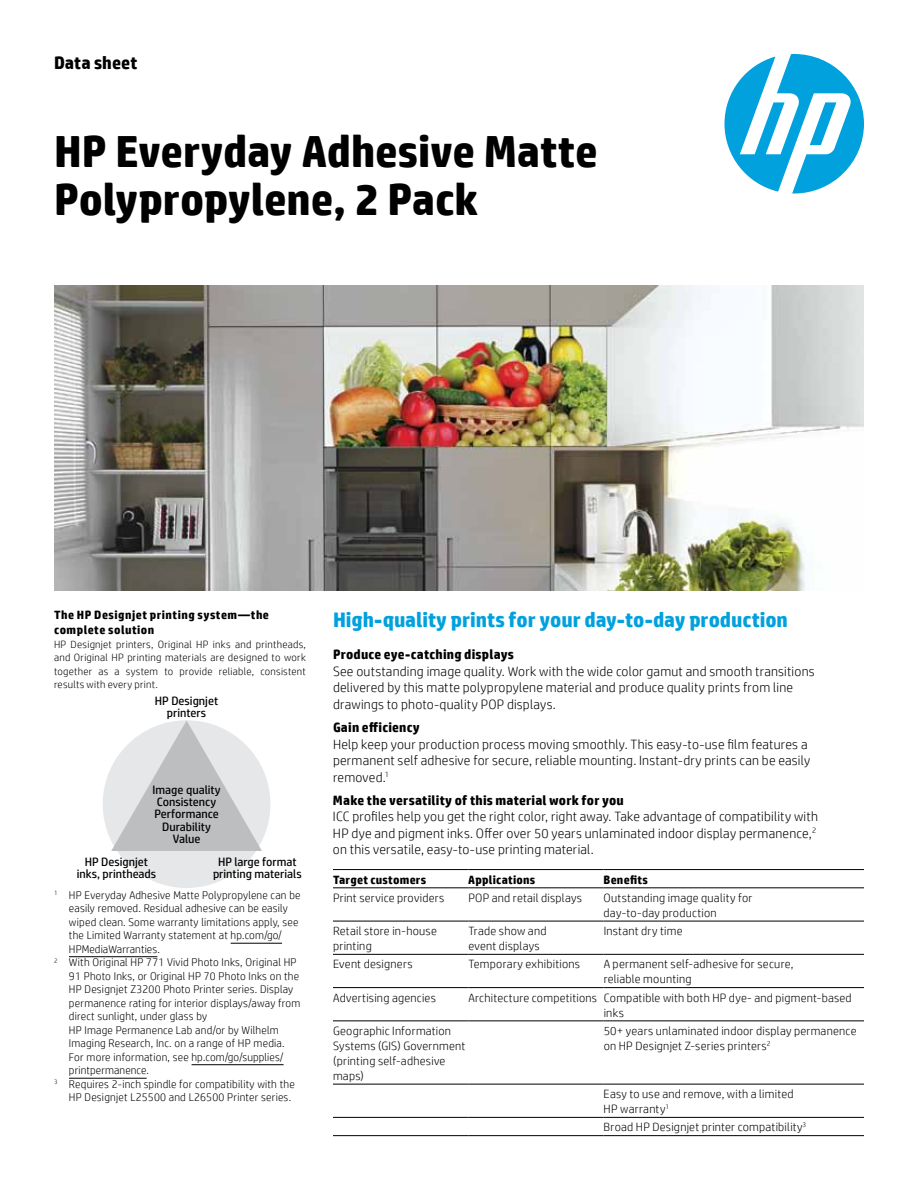
<style>
.page{position:relative;width:918px;height:1188px;background:#fff}
.page>*{position:absolute;margin:0;border:0;box-sizing:border-box;transform-origin:0 0}
.t1{font:700 45px/48px "HP Simplified";letter-spacing:-.005em;color:#000}
.t2{font:700 21px "HP Simplified";letter-spacing:-.005em;color:#00a1dd}
.t3{font:700 18px "HP Simplified";color:#000}
.t4{font:300 13.5px/16.5px "HP Simplified";letter-spacing:.015em;color:#000}
.t5{font:700 13.5px "HP Simplified";letter-spacing:.015em;color:#000}
.t6{font:12.15px/12.1px "HP Simplified";color:#000;text-align:center}
.t7{font:300 12px/15px "HP Simplified";letter-spacing:.02em;color:#000}
.t8{font:700 12px/15px "HP Simplified";letter-spacing:.035em;color:#000}
.t9{font:300 11.25px "HP Simplified";letter-spacing:.02em;color:#000}
.t10{font:300 10.5px/13.5px "HP Simplified";letter-spacing:.025em;color:#000;text-align:justify}
</style>
<div class="page">
<img style="left:54px;top:286px;width:810px;height:305px">
<svg style="left:725px;top:54px;width:139px;height:140px"></svg>
<div style="left:103px;top:720px;width:167px;height:168px;background:#e6e7e8;border-radius:50%"></div>
<svg style="left:111px;top:720px;width:151px;height:131px"></svg>
<hr style="left:231px;top:943px;width:51px;height:1px;background:#000">
<hr style="left:69px;top:956px;width:88px;height:1px;background:#000">
<hr style="left:192px;top:1064px;width:92px;height:1px;background:#000">
<hr style="left:69px;top:1078px;width:78px;height:1px;background:#000">
<hr style="left:333px;top:869px;width:135px;height:1px;background:#000">
<hr style="left:468px;top:869px;width:136px;height:1px;background:#000">
<hr style="left:604px;top:869px;width:260px;height:1px;background:#000">
<hr style="left:333px;top:888px;width:135px;height:1px;background:#000">
<hr style="left:468px;top:888px;width:136px;height:1px;background:#000">
<hr style="left:604px;top:888px;width:260px;height:1px;background:#000">
<hr style="left:333px;top:921px;width:135px;height:1px;background:#000">
<hr style="left:468px;top:921px;width:136px;height:1px;background:#000">
<hr style="left:604px;top:921px;width:260px;height:1px;background:#000">
<hr style="left:333px;top:954px;width:135px;height:1px;background:#000">
<hr style="left:468px;top:954px;width:136px;height:1px;background:#000">
<hr style="left:604px;top:954px;width:260px;height:1px;background:#000">
<hr style="left:333px;top:987px;width:135px;height:1px;background:#000">
<hr style="left:468px;top:987px;width:136px;height:1px;background:#000">
<hr style="left:604px;top:987px;width:260px;height:1px;background:#000">
<hr style="left:333px;top:1021px;width:135px;height:1px;background:#000">
<hr style="left:468px;top:1021px;width:136px;height:1px;background:#000">
<hr style="left:604px;top:1021px;width:260px;height:1px;background:#000">
<hr style="left:333px;top:1084px;width:135px;height:1px;background:#000">
<hr style="left:468px;top:1084px;width:136px;height:1px;background:#000">
<hr style="left:604px;top:1084px;width:260px;height:1px;background:#000">
<hr style="left:333px;top:1117px;width:135px;height:1px;background:#000">
<hr style="left:468px;top:1117px;width:136px;height:1px;background:#000">
<hr style="left:604px;top:1117px;width:260px;height:1px;background:#000">
<hr style="left:333px;top:1135px;width:135px;height:1px;background:#000">
<hr style="left:468px;top:1135px;width:136px;height:1px;background:#000">
<hr style="left:604px;top:1135px;width:260px;height:1px;background:#000">
<h3 class="t3" style="left:54px;top:51px;width:85px">Data sheet</h3>
<h1 class="t1" style="left:54px;top:127px;width:545px">HP Everyday Adhesive Matte<br>Polypropylene, 2 Pack</h1>
<p class="t8" style="left:54px;top:608px;width:217px">The HP Designjet printing system—the complete solution</p>
<p class="t10" style="left:54px;top:637px;width:253px">HP Designjet printers, Original HP inks and printheads, and Original HP printing materials are designed to work together as a system to provide reliable, consistent results with every print.</p>
<p class="t6" style="left:155px;top:694px;width:65px">HP Designjet printers</p>
<p class="t6" style="left:153px;top:784px;width:69px">Image quality<br>Consistency<br>Performance<br>Durability<br>Value</p>
<p class="t6" style="left:77px;top:855px;width:81px">HP Designjet inks, printheads</p>
<p class="t6" style="left:213px;top:855px;width:90px">HP large format printing materials</p>
<p class="t9" style="left:54px;top:888px;width:248px"><sup>1</sup> HP Everyday Adhesive Matte Polypropylene can be</p>
<p class="t9" style="left:69px;top:901px;width:220px">easily removed. Residual adhesive can be easily</p>
<p class="t9" style="left:69px;top:915px;width:231px">wiped clean. Some warranty limitations apply, see</p>
<p class="t9" style="left:69px;top:928px;width:215px">the Limited Warranty statement at hp.com/go/</p>
<p class="t9" style="left:69px;top:942px;width:92px">HPMediaWarranties.</p>
<p class="t9" style="left:54px;top:955px;width:244px"><sup>2</sup> With Original HP 771 Vivid Photo Inks, Original HP</p>
<p class="t9" style="left:69px;top:969px;width:232px">91 Photo Inks, or Original HP 70 Photo Inks on the</p>
<p class="t9" style="left:69px;top:982px;width:226px">HP Designjet Z3200 Photo Printer series. Display</p>
<p class="t9" style="left:69px;top:996px;width:233px">permanence rating for interior displays/away from</p>
<p class="t9" style="left:69px;top:1009px;width:140px">direct sunlight, under glass by</p>
<p class="t9" style="left:69px;top:1023px;width:211px">HP Image Permanence Lab and/or by Wilhelm</p>
<p class="t9" style="left:69px;top:1036px;width:217px">Imaging Research, Inc. on a range of HP media.</p>
<p class="t9" style="left:69px;top:1050px;width:216px">For more information, see hp.com/go/supplies/</p>
<p class="t9" style="left:69px;top:1063px;width:82px">printpermanence.</p>
<p class="t9" style="left:54px;top:1077px;width:242px"><sup>3</sup> Requires 2-inch spindle for compatibility with the</p>
<p class="t9" style="left:69px;top:1090px;width:224px">HP Designjet L25500 and L26500 Printer series.</p>
<h2 class="t2" style="left:333px;top:606px;width:456px">High-quality prints for your day-to-day production</h2>
<p class="t5" style="left:333px;top:646px;width:183px">Produce eye-catching displays</p>
<p class="t4" style="left:333px;top:663px;width:483px">See outstanding image quality. Work with the wide color gamut and smooth transitions delivered by this matte polypropylene material and produce quality prints from line drawings to photo-quality POP displays.</p>
<p class="t5" style="left:333px;top:719px;width:88px">Gain efficiency</p>
<p class="t4" style="left:333px;top:735px;width:479px">Help keep your production process moving smoothly. This easy-to-use film features a permanent self adhesive for secure, reliable mounting. Instant-dry prints can be easily removed.<sup>1</sup></p>
<p class="t5" style="left:333px;top:791px;width:292px">Make the versatility of this material work for you</p>
<p class="t4" style="left:333px;top:808px;width:486px">ICC profiles help you get the right color, right away. Take advantage of compatibility with<br>HP dye and pigment inks. Offer over 50 years unlaminated indoor display permanence,<sup>2 </sup>on this versatile, easy-to-use printing material.</p>
<p class="t8" style="left:333px;top:872px;width:95px">Target customers</p>
<p class="t8" style="left:468px;top:872px;width:69px">Applications</p>
<p class="t8" style="left:604px;top:872px;width:46px">Benefits</p>
<p class="t7" style="left:333px;top:890px;width:113px">Print service providers</p>
<p class="t7" style="left:468px;top:890px;width:115px">POP and retail displays</p>
<p class="t7" style="left:604px;top:890px;width:150px">Outstanding image quality for day-to-day production</p>
<p class="t7" style="left:333px;top:923px;width:105px">Retail store in-house printing</p>
<p class="t7" style="left:468px;top:923px;width:80px">Trade show and event displays</p>
<p class="t7" style="left:604px;top:923px;width:80px">Instant dry time</p>
<p class="t7" style="left:333px;top:956px;width:81px">Event designers</p>
<p class="t7" style="left:468px;top:956px;width:113px">Temporary exhibitions</p>
<p class="t7" style="left:604px;top:956px;width:191px">A permanent self-adhesive for secure, reliable mounting</p>
<p class="t7" style="left:333px;top:990px;width:104px">Advertising agencies</p>
<p class="t7" style="left:604px;top:990px;width:250px;text-indent:-135px">Architecture competitions Compatible with both HP dye- and pigment-based inks</p>
<p class="t7" style="left:333px;top:1023px;width:134px">Geographic Information<br>Systems (GIS) Government (printing self-adhesive maps)</p>
<p class="t7" style="left:604px;top:1023px;width:254px">50+ years unlaminated indoor display permanence on HP Designjet Z-series printers<sup>2</sup></p>
<p class="t7" style="left:604px;top:1086px;width:191px">Easy to use and remove, with a limited<br>HP warranty<sup>1</sup></p>
<p class="t7" style="left:604px;top:1119px;width:204px">Broad HP Designjet printer compatibility<sup>3</sup></p>
</div>
